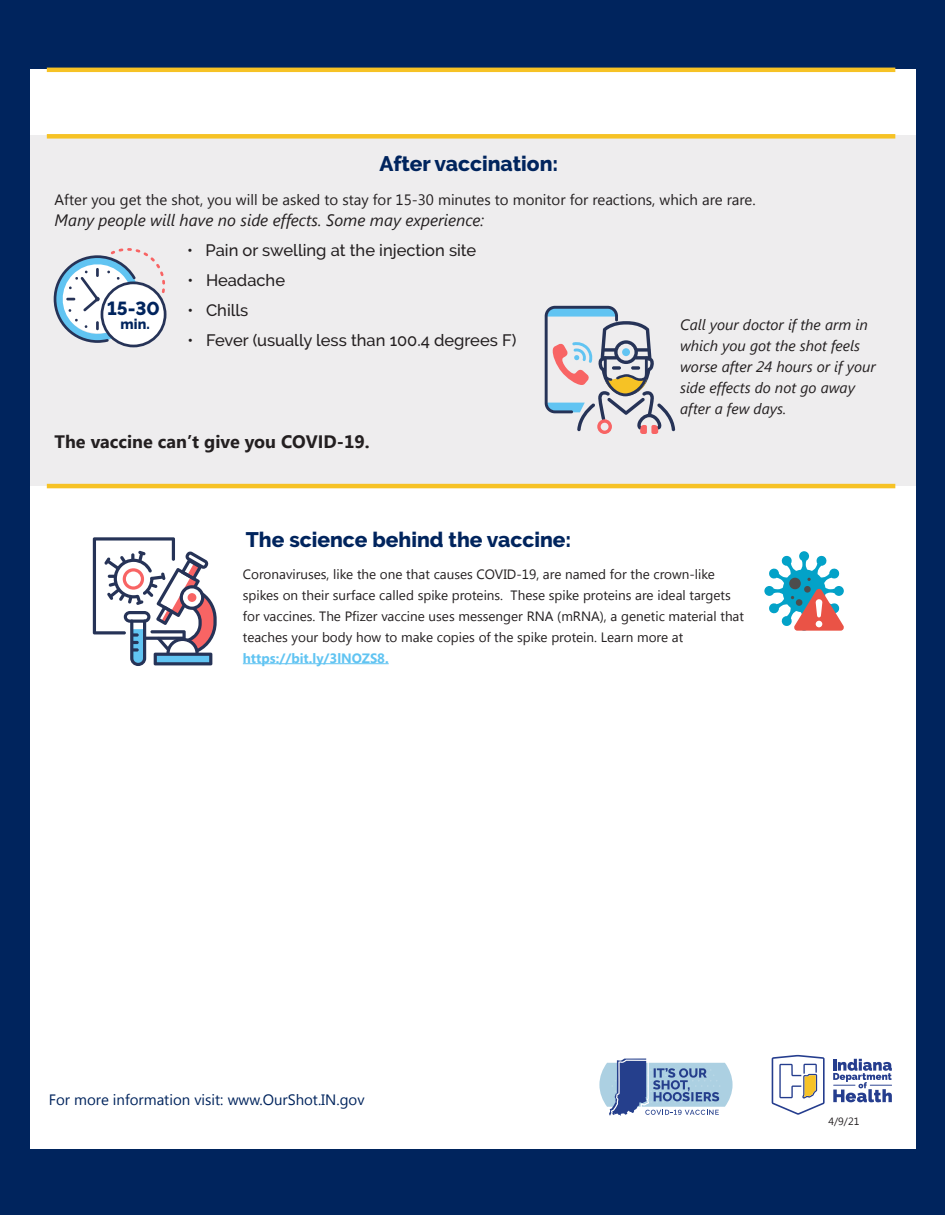
<style>
.page{position:relative;width:945px;height:1215px;background:#00245d}
.page>*{position:absolute;margin:0;border:0;box-sizing:border-box;transform-origin:0 0}
.t1{font:800 21px "Raleway";color:#00245d}
.t2{font:800 18.75px "Raleway";color:#00245d}
.t3{font:700 18px "Segoe UI";color:#231f20}
.t4{font:500 16.5px "Raleway";color:#231f20}
.t5{font:italic 16.5px "Segoe UI";color:#231f20}
.t6{font:italic 15px/21px "Segoe UI";color:#231f20}
.t7{font:15px "Segoe UI";color:#231f20}
.t8{font:15px "Segoe UI";color:#00245d}
.t9{font:800 14.1px "Raleway";color:#00245d}
.t10{font:13.5px/21px "Segoe UI";color:#231f20}
.t11{font:700 13.5px "Segoe UI";color:#61c4f2}
.t12{font:10.5px "Segoe UI";color:#231f20}
</style>
<div class="page">
<div style="left:30px;top:70px;width:885px;height:1079px;background:#fff"></div>
<hr style="left:243px;top:663px;width:146px;height:1px;background:#61c4f2">
<hr style="left:47px;top:68px;width:848px;height:4px;background:#f6c225">
<svg style="left:93px;top:537px;width:124px;height:129px"></svg>
<div style="left:188px;top:593px;width:8px;height:9px;background:#f86464;border-radius:50%"></div>
<svg style="left:764px;top:551px;width:80px;height:80px"></svg>
<div style="left:30px;top:135px;width:885px;height:351px;background:#eeedee"></div>
<svg style="left:545px;top:306px;width:130px;height:128px"></svg>
<svg style="left:54px;top:248px;width:112px;height:99px"></svg>
<div style="left:47px;top:134px;width:848px;height:5px;background:#f6c225"></div>
<hr style="left:47px;top:484px;width:848px;height:4px;background:#f6c225">
<svg style="left:599px;top:1059px;width:134px;height:57px"></svg>
<svg style="left:772px;top:1055px;width:53px;height:60px"></svg>
<svg style="left:833px;top:1059px;width:59px;height:43px"></svg>
<h1 class="t1" style="left:380px;top:152px;width:180px">After vaccination:</h1>
<p class="t7" style="left:55px;top:189px;width:703px">After you get the shot, you will be asked to stay for 15-30 minutes to monitor for reactions, which are rare.</p>
<p class="t5" style="left:55px;top:209px;width:431px">Many people will have no side effects. Some may experience:</p>
<p class="t4" style="left:187px;top:241px;width:291px">• Pain or swelling at the injection site</p>
<p class="t4" style="left:188px;top:271px;width:99px">• Headache</p>
<p class="t4" style="left:188px;top:301px;width:62px">• Chills</p>
<p class="t4" style="left:188px;top:331px;width:330px">• Fever (usually less than 100.4 degrees F)</p>
<h2 class="t2" style="left:107px;top:298px;width:54px">15-30</h2>
<p class="t9" style="left:121px;top:317px;width:31px">min.</p>
<p class="t6" style="left:680px;top:314px;width:197px">Call your doctor if the arm in which you got the shot feels worse after 24 hours or if your side effects do not go away after a few days.</p>
<h3 class="t3" style="left:55px;top:429px;width:317px">The vaccine can’t give you COVID-19.</h3>
<h1 class="t1" style="left:246px;top:528px;width:327px">The science behind the vaccine:</h1>
<p class="t10" style="left:243px;top:563px;width:503px">Coronaviruses, like the one that causes COVID-19, are named for the crown-like spikes on their surface called spike proteins. These spike proteins are ideal targets for vaccines. The Pfizer vaccine uses messenger RNA (mRNA), a genetic material that teaches your body how to make copies of the spike protein. Learn more at</p>
<p class="t11" style="left:243px;top:648px;width:147px">https://bit.ly/3lNOZS8.</p>
<p class="t8" style="left:49px;top:1089px;width:317px">For more information visit: www.OurShot.IN.gov</p>
<p class="t12" style="left:829px;top:1114px;width:32px">4/9/21</p>
</div>
